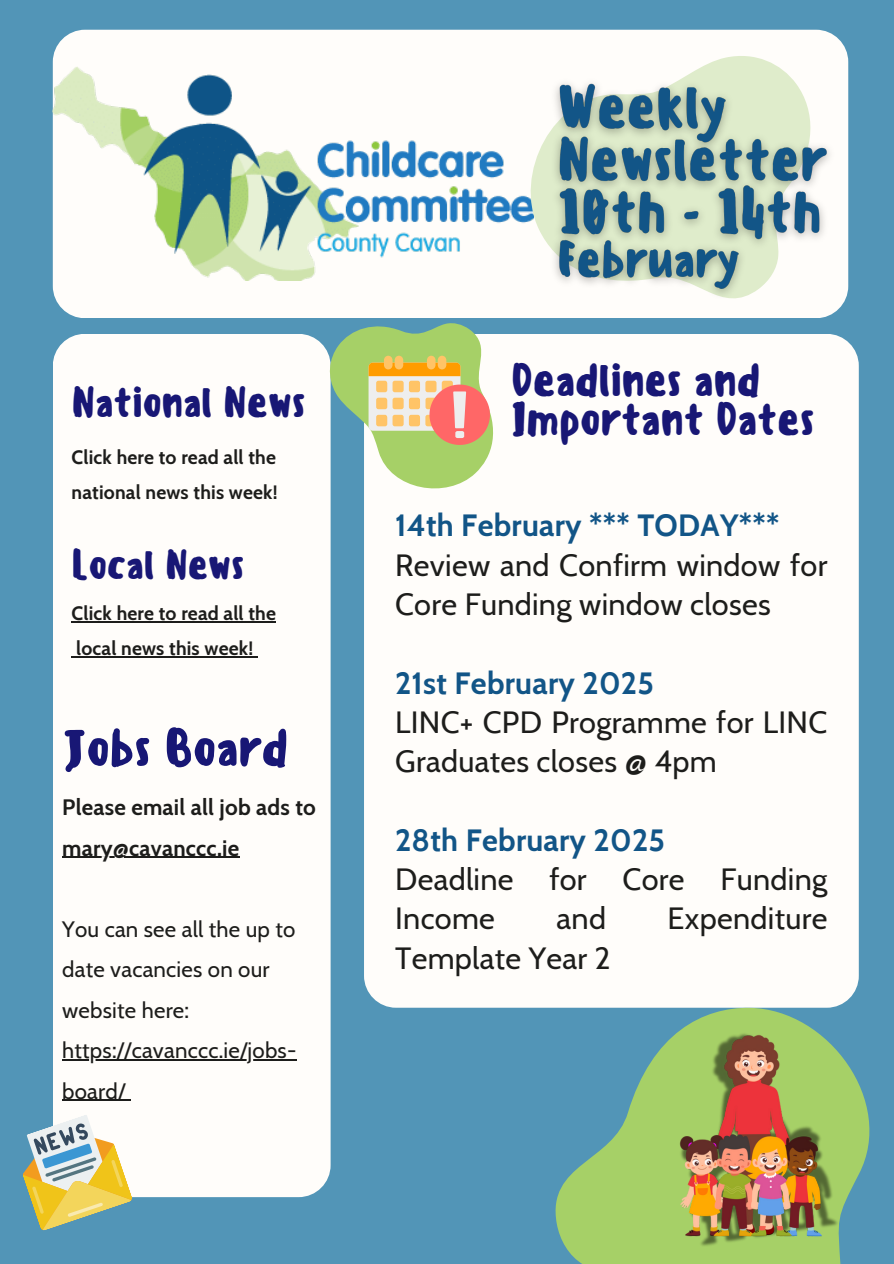
<style>
.page{position:relative;width:894px;height:1264px;background:#fff}
.page>*{position:absolute;margin:0;border:0;box-sizing:border-box;transform-origin:0 0}
.t1{font:500 50.25px "Sensei";letter-spacing:-.025em;color:#181775}
.t2{font:500 44.25px/39.3px "Sensei";letter-spacing:-.025em;color:#181775}
.t3{font:500 41.25px "Sensei";letter-spacing:-.025em;color:#181775}
.t4{font:500 39.75px "Sensei";letter-spacing:-.025em;color:#181775}
.t5{font:30.6px/39.3px "Cabin";letter-spacing:.01em;color:#1d1d1b}
.t6{font:22.2px/40.5px "Cabin";letter-spacing:.01em;color:#1d1d1b}
.t7{font:700 22.2px "Cabin";letter-spacing:.01em;color:#1d1d1b}
.t8{font:700 19.2px/34.8px "Cabin";letter-spacing:.01em;color:#1d1d1b}
.s1{font-weight:700;color:#125587}
</style>
<div class="page">
<div style="left:0;top:0;width:893px;height:1263px;background:#5295b7"></div>
<div style="left:364px;top:334px;width:494px;height:673px;background:#fffdfa;border-radius:32px"></div>
<div style="left:53px;top:334px;width:277px;height:863px;background:#fffdfa;border-radius:32px"></div>
<svg style="left:511px;top:965px;width:359px;height:298px"></svg>
<svg style="left:302px;top:323px;width:191px;height:203px"></svg>
<svg style="left:368px;top:356px;width:122px;height:89px;background:#e9b985"></svg>
<svg style="left:23px;top:1115px;width:110px;height:116px"></svg>
<div style="left:53px;top:30px;width:795px;height:288px;background:#fffdfa;border-radius:32px"></div>
<img style="left:53px;top:67px;width:417px;height:213px">
<svg style="left:470px;top:29px;width:389px;height:350px"></svg>
<img style="left:544px;top:71px;width:299px;height:235px">
<img style="left:660px;top:1007px;width:180px;height:256px">
<hr style="left:62px;top:856px;width:177px;height:1px;background:#1d1d1b">
<hr style="left:62px;top:1059px;width:234px;height:1px;background:#1d1d1b">
<hr style="left:62px;top:1099px;width:63px;height:1px;background:#1d1d1b">
<hr style="left:72px;top:621px;width:204px;height:1px;background:#1d1d1b">
<hr style="left:76px;top:656px;width:177px;height:1px;background:#1d1d1b">
<h3 class="t3" style="left:72px;top:378px;width:236px">National News</h3>
<h5 class="t8" style="left:72px;top:439px;width:207px">Click here to read all the national news this week!</h5>
<p class="t4" style="left:72px;top:541px;width:175px">Local News</p>
<h2 class="t8" style="left:72px;top:596px;width:206px">Click here to read all the</h2>
<h6 class="t8" style="left:76px;top:631px;width:179px">local news this week!</h6>
<p class="t1" style="left:62px;top:718px;width:228px">Jobs Board</p>
<h3 class="t7" style="left:62px;top:793px;width:255px">Please email all job ads to</h3>
<p class="t7" style="left:62px;top:834px;width:178px">mary@cavanccc.ie</p>
<p class="t6" style="left:62px;top:908px;width:235px">You can see all the up to</p>
<h4 class="t6" style="left:62px;top:948px;width:209px">date vacancies on our website here:</h4>
<p class="t6" style="left:62px;top:1029px;width:236px">https://cavanccc.ie/jobs&shy;board/</p>
<p class="t2" style="left:511px;top:361px;width:306px">Deadlines and<br>Important Dates</p>
<p class="t5" style="left:395px;top:505px;width:433px"><span class="s1">14th February *** TODAY***<br></span>Review and Confirm window for<br>Core Funding window closes</p>
<p class="t5" style="left:395px;top:663px;width:433px"><span class="s1">21st February 2025<br></span>LINC+ CPD Programme for LINC<br>Graduates closes @ 4pm</p>
<p class="t5" style="left:395px;top:820px;width:433px"><span class="s1">28th February 2025<br></span>Deadline for Core Funding<br>Income</p>
<p class="t5" style="left:556px;top:898px;width:51px">and</p>
<p class="t5" style="left:667px;top:898px;width:161px">Expenditure</p>
<p class="t5" style="left:395px;top:938px;width:217px">Template Year 2</p>
</div>
